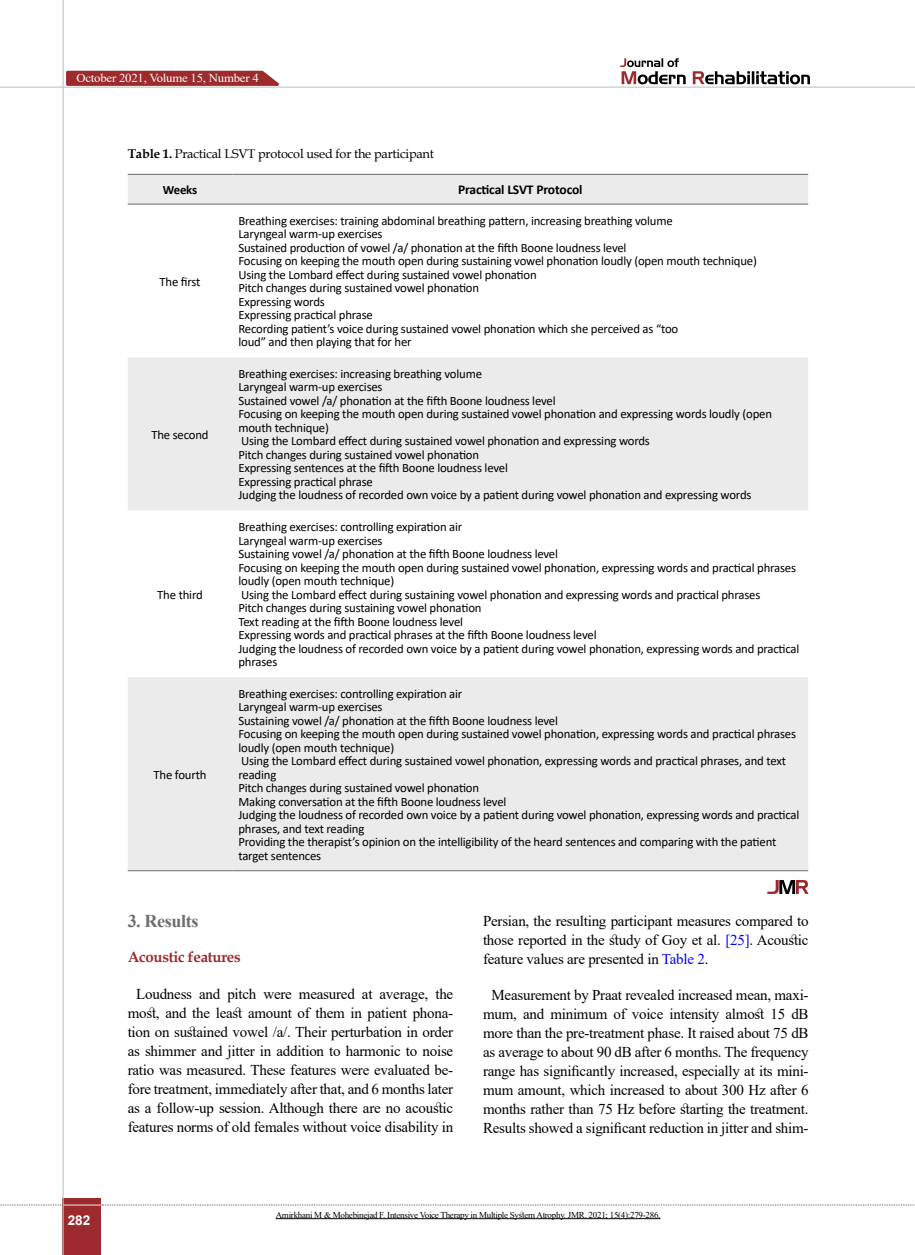
<style>
.page{position:relative;width:915px;height:1255px;background:#fff}
.page>*{position:absolute;margin:0;border:0;box-sizing:border-box;transform-origin:0 0}
.t1{font:700 18px "Times New Roman";letter-spacing:-.02em;color:#6d6e71}
.t2{font:15px/19px "Times New Roman";letter-spacing:-.015em;color:#000;text-align:center}
.t3{font:700 15px "Book Antiqua";letter-spacing:-.02em;color:#9d2a2d}
.t4{font:700 13.5px "Calibri";letter-spacing:-.01em;color:#000}
.t5{font:700 13.5px "Arial";color:#fff}
.t6{font:12.75px/13.5px "Calibri";letter-spacing:-.015em;color:#000}
.t7{font:12.75px "Book Antiqua";letter-spacing:-.015em;color:#000}
.t8{font:700 12.75px "Calibri";letter-spacing:-.02em;color:#000}
.t9{font:12.15px "Times New Roman";letter-spacing:-.015em;color:#fff;scale:1.05 1}
.t10{font:9px "Times New Roman";letter-spacing:-.03em;color:#000}
.s1{font-weight:700}
.s2{color:#00f}
</style>
<div class="page">
<div style="left:63px;top:1198px;width:38px;height:56px;background:#9d2a2d"></div>
<hr style="left:62px;top:0;width:2px;height:1254px;background:#c2c4c6">
<hr style="left:0;top:87px;width:914px;height:1px;background:#c2c4c6">
<hr style="left:63px;top:1204px;width:38px;height:1px;background:#ebebec">
<svg style="left:0;top:1204px;width:63px;height:1px"></svg>
<svg style="left:102px;top:1204px;width:813px;height:1px"></svg>
<svg style="left:692px;top:71px;width:117px;height:13px"></svg>
<svg style="left:620px;top:58px;width:65px;height:26px"></svg>
<hr style="left:275px;top:1218px;width:385px;height:1px;background:#000">
<svg style="left:64px;top:70px;width:222px;height:17px;background:#ac4d4f"></svg>
<svg style="left:128px;top:175px;width:679px;height:695px;fill:#ebebec"></svg>
<hr style="left:232px;top:174px;width:575px;height:1px;background:#6d6e71">
<hr style="left:128px;top:174px;width:104px;height:1px;background:#6d6e71">
<hr style="left:232px;top:204px;width:575px;height:1px;background:#6d6e71">
<hr style="left:128px;top:204px;width:104px;height:1px;background:#6d6e71">
<hr style="left:232px;top:870px;width:575px;height:1px;background:#6d6e71">
<hr style="left:128px;top:870px;width:104px;height:1px;background:#6d6e71">
<svg style="left:767px;top:880px;width:41px;height:13px"></svg>
<p class="t9" style="left:76px;top:69px;width:175px">October 2021, Volume 15, Number 4</p>
<p class="t7" style="left:128px;top:145px;width:308px"><span class="s1">Table 1.</span> Practical LSVT protocol used for the participant</p>
<p class="t8" style="left:163px;top:181px;width:36px">Weeks</p>
<p class="t4" style="left:458px;top:180px;width:126px">Practical LSVT Protocol</p>
<p class="t6" style="left:238px;top:213px;width:520px">Breathing exercises: training abdominal breathing pattern, increasing breathing volume<br>Laryngeal warm-up exercises<br>Sustained production of vowel /a/ phonation at the fifth Boone loudness level<br>Focusing on keeping the mouth open during sustaining vowel phonation loudly (open mouth technique)<br>Using the Lombard effect during sustained vowel phonation<br>Pitch changes during sustained vowel phonation<br>Expressing words<br>Expressing practical phrase<br>Recording patient’s voice during sustained vowel phonation which she perceived as “too<br>loud” and then playing that for her</p>
<p class="t6" style="left:159px;top:274px;width:42px">The first</p>
<p class="t6" style="left:151px;top:427px;width:59px">The second</p>
<p class="t6" style="left:157px;top:587px;width:47px">The third</p>
<p class="t6" style="left:153px;top:767px;width:54px">The fourth</p>
<p class="t6" style="left:238px;top:366px;width:535px">Breathing exercises: increasing breathing volume<br>Laryngeal warm-up exercises<br>Sustained vowel /a/ phonation at the fifth Boone loudness level<br>Focusing on keeping the mouth open during sustained vowel phonation and expressing words loudly (open mouth technique)<br>Using the Lombard effect during sustained vowel phonation and expressing words<br>Pitch changes during sustained vowel phonation<br>Expressing sentences at the fifth Boone loudness level<br>Expressing practical phrase<br>Judging the loudness of recorded own voice by a patient during vowel phonation and expressing words</p>
<p class="t6" style="left:238px;top:519px;width:562px">Breathing exercises: controlling expiration air<br>Laryngeal warm-up exercises<br>Sustaining vowel /a/ phonation at the fifth Boone loudness level<br>Focusing on keeping the mouth open during sustained vowel phonation, expressing words and practical phrases loudly (open mouth technique)<br>Using the Lombard effect during sustaining vowel phonation and expressing words and practical phrases<br>Pitch changes during sustaining vowel phonation<br>Text reading at the fifth Boone loudness level<br>Expressing words and practical phrases at the fifth Boone loudness level<br>Judging the loudness of recorded own voice by a patient during vowel phonation, expressing words and practical phrases</p>
<p class="t6" style="left:238px;top:686px;width:562px">Breathing exercises: controlling expiration air<br>Laryngeal warm-up exercises<br>Sustaining vowel /a/ phonation at the fifth Boone loudness level<br>Focusing on keeping the mouth open during sustained vowel phonation, expressing words and practical phrases loudly (open mouth technique)<br>Using the Lombard effect during sustained vowel phonation, expressing words and practical phrases, and text reading<br>Pitch changes during sustained vowel phonation<br>Making conversation at the fifth Boone loudness level<br>Judging the loudness of recorded own voice by a patient during vowel phonation, expressing words and practical phrases, and text reading<br>Providing the therapist’s opinion on the intelligibility of the heard sentences and comparing with the patient target sentences</p>
<p class="t5" style="left:68px;top:1210px;width:24px">282</p>
<h1 class="t1" style="left:128px;top:908px;width:72px">3. Results</h1>
<p class="t3" style="left:128px;top:947px;width:115px">Acoustic features</p>
<p class="t2" style="left:128px;top:983px;width:327px">Loudness and pitch were measured at average, the most, and the least amount of them in patient phona&shy;tion on sustained vowel /a/. Their perturbation in order as shimmer and jitter in addition to harmonic to noise ratio was measured. These features were evaluated be&shy;fore treatment, immediately after that, and 6 months later as a follow-up session. Although there are no acoustic features norms of old females without voice disability in</p>
<p class="t2" style="left:483px;top:910px;width:327px;text-align:justify">Persian, the resulting participant measures compared to those reported in the study of Goy et al. <span class="s2">[25]</span>. Acoustic feature values are presented in <span class="s2">Table 2</span>.</p>
<p class="t2" style="left:483px;top:984px;width:327px">Measurement by Praat revealed increased mean, maxi&shy;mum, and minimum of voice intensity almost 15 dB more than the pre-treatment phase. It raised about 75 dB as average to about 90 dB after 6 months. The frequency range has significantly increased, especially at its mini&shy;mum amount, which increased to about 300 Hz after 6 months rather than 75 Hz before starting the treatment.<br>Results showed a significant reduction in jitter and shim-</p>
<p class="t10" style="left:275px;top:1208px;width:386px">Amirkhani M &amp; Mohebinejad F. Intensive Voice Therapy in Multiple System Atrophy. JMR. 2021; 15(4):279-286.</p>
</div>
